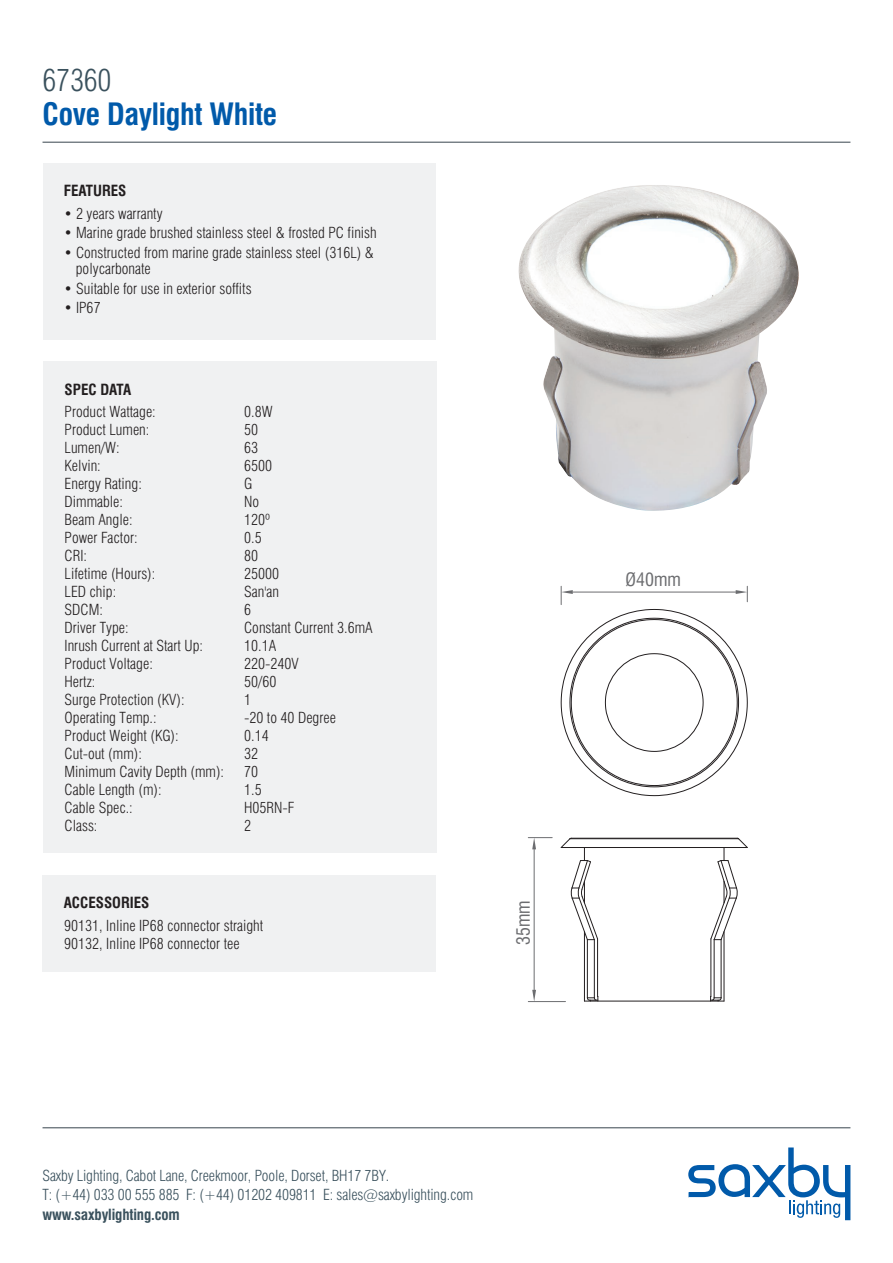
<style>
.page{position:relative;width:893px;height:1263px;background:#fff}
.page>*{position:absolute;margin:0;border:0;box-sizing:border-box;transform-origin:0 0}
.t1{font:700 condensed 30px "Swiss 721 BT";letter-spacing:-.01em;color:#015aaa}
.t2{font:300 condensed 30px "Swiss 721 BT";letter-spacing:-.01em;color:#3a515d}
.t3{font:condensed 18px "Swiss 721 BT";color:#6c6d70}
.t4{font:300 condensed 15px/16.5px "Swiss 721 BT";color:#231f20}
.t5{font:300 condensed 15px/19.5px "Swiss 721 BT";letter-spacing:-.01em;color:#3a515d}
.t6{font:700 condensed 15px "Swiss 721 BT";color:#231f20}
.t7{font:700 condensed 15px "Swiss 721 BT";letter-spacing:-.01em;color:#3a515d}
</style>
<div class="page">
<hr style="left:43px;top:142px;width:807px;height:1px;background:#38454d">
<div style="left:43px;top:163px;width:393px;height:176px;background:#f0f1f2"></div>
<div style="left:43px;top:361px;width:394px;height:492px;background:#f0f1f2"></div>
<img style="left:518px;top:185px;width:281px;height:326px">
<svg style="left:560px;top:586px;width:188px;height:210px"></svg>
<hr style="left:528px;top:1001px;width:37px;height:1px;background:#6c6d70">
<hr style="left:534px;top:849px;width:1px;height:141px;background:#6c6d70">
<svg style="left:532px;top:990px;width:4px;height:11px"></svg>
<svg style="left:528px;top:837px;width:24px;height:12px"></svg>
<hr style="left:584px;top:1001px;width:140px;height:1px;background:#231f20">
<hr style="left:584px;top:932px;width:1px;height:69px;background:#231f20">
<hr style="left:587px;top:940px;width:1px;height:58px;background:#231f20">
<hr style="left:594px;top:940px;width:1px;height:58px;background:#231f20">
<hr style="left:597px;top:939px;width:1px;height:57px;background:#231f20">
<hr style="left:710px;top:939px;width:1px;height:57px;background:#231f20">
<hr style="left:714px;top:940px;width:1px;height:58px;background:#231f20">
<hr style="left:721px;top:940px;width:1px;height:58px;background:#231f20">
<hr style="left:724px;top:932px;width:1px;height:69px;background:#231f20">
<hr style="left:561px;top:847px;width:186px;height:1px;background:#231f20">
<hr style="left:571px;top:838px;width:166px;height:1px;background:#231f20">
<svg style="left:586px;top:996px;width:13px;height:5px"></svg>
<svg style="left:560px;top:837px;width:39px;height:104px"></svg>
<svg style="left:710px;top:837px;width:38px;height:104px"></svg>
<svg style="left:710px;top:996px;width:12px;height:5px"></svg>
<svg style="left:688px;top:1147px;width:162px;height:73px"></svg>
<hr style="left:43px;top:1127px;width:807px;height:1px;background:#38454d">
<div style="left:43px;top:875px;width:393px;height:97px;background:#f0f1f2"></div>
<h1 class="t2" style="left:43px;top:62px;width:70px">67360</h1>
<h1 class="t1" style="left:43px;top:96px;width:236px">Cove Daylight White</h1>
<p class="t6" style="left:64px;top:181px;width:64px">FEATURES</p>
<p class="t4" style="left:64px;top:205px;width:100px">• 2 years warranty</p>
<p class="t4" style="left:64px;top:224px;width:314px">• Marine grade brushed stainless steel &amp; frosted PC finish</p>
<p class="t4" style="left:76px;top:244px;width:300px;text-indent:-12px">• Constructed from marine grade stainless steel (316L) &amp; polycarbonate</p>
<p class="t4" style="left:64px;top:280px;width:189px">• Suitable for use in exterior soffits</p>
<p class="t4" style="left:64px;top:299px;width:38px">• IP67</p>
<p class="t6" style="left:65px;top:380px;width:68px">SPEC DATA</p>
<p class="t4" style="left:65px;top:404px;width:93px">Product Wattage:</p>
<p class="t4" style="left:244px;top:404px;width:30px">0.8W</p>
<p class="t4" style="left:65px;top:422px;width:86px">Product Lumen:</p>
<p class="t4" style="left:244px;top:422px;width:16px">50</p>
<p class="t4" style="left:65px;top:440px;width:57px">Lumen/W:</p>
<p class="t4" style="left:244px;top:440px;width:16px">63</p>
<p class="t4" style="left:65px;top:458px;width:38px">Kelvin:</p>
<p class="t4" style="left:244px;top:458px;width:30px">6500</p>
<p class="t4" style="left:65px;top:476px;width:79px">Energy Rating:</p>
<p class="t4" style="left:244px;top:476px;width:10px">G</p>
<p class="t4" style="left:65px;top:494px;width:60px">Dimmable:</p>
<p class="t4" style="left:244px;top:494px;width:17px">No</p>
<p class="t4" style="left:65px;top:512px;width:70px">Beam Angle:</p>
<p class="t4" style="left:244px;top:512px;width:28px">120º</p>
<p class="t4" style="left:65px;top:530px;width:75px">Power Factor:</p>
<p class="t4" style="left:244px;top:530px;width:19px">0.5</p>
<p class="t4" style="left:65px;top:548px;width:24px">CRI:</p>
<p class="t4" style="left:244px;top:548px;width:16px">80</p>
<p class="t4" style="left:65px;top:566px;width:92px">Lifetime (Hours):</p>
<p class="t4" style="left:244px;top:566px;width:37px">25000</p>
<p class="t4" style="left:65px;top:584px;width:53px">LED chip:</p>
<p class="t4" style="left:244px;top:584px;width:36px">San'an</p>
<p class="t4" style="left:65px;top:602px;width:40px">SDCM:</p>
<p class="t4" style="left:244px;top:602px;width:9px">6</p>
<p class="t4" style="left:65px;top:620px;width:66px">Driver Type:</p>
<p class="t4" style="left:244px;top:620px;width:130px">Constant Current 3.6mA</p>
<p class="t4" style="left:65px;top:638px;width:140px">Inrush Current at Start Up:</p>
<p class="t4" style="left:244px;top:638px;width:34px">10.1A</p>
<p class="t4" style="left:65px;top:656px;width:90px">Product Voltage:</p>
<p class="t4" style="left:244px;top:656px;width:56px">220-240V</p>
<p class="t4" style="left:65px;top:674px;width:32px">Hertz:</p>
<p class="t4" style="left:244px;top:674px;width:34px">50/60</p>
<p class="t4" style="left:65px;top:692px;width:121px">Surge Protection (KV):</p>
<p class="t4" style="left:244px;top:692px;width:9px">1</p>
<p class="t4" style="left:65px;top:710px;width:94px">Operating Temp.:</p>
<p class="t4" style="left:244px;top:710px;width:93px">-20 to 40 Degree</p>
<p class="t4" style="left:65px;top:728px;width:116px">Product Weight (KG):</p>
<p class="t4" style="left:244px;top:728px;width:26px">0.14</p>
<p class="t4" style="left:65px;top:746px;width:79px">Cut-out (mm):</p>
<p class="t4" style="left:244px;top:746px;width:16px">32</p>
<p class="t4" style="left:65px;top:764px;width:161px">Minimum Cavity Depth (mm):</p>
<p class="t4" style="left:244px;top:764px;width:16px">70</p>
<p class="t4" style="left:65px;top:782px;width:98px">Cable Length (m):</p>
<p class="t4" style="left:244px;top:782px;width:19px">1.5</p>
<p class="t4" style="left:65px;top:800px;width:70px">Cable Spec.:</p>
<p class="t4" style="left:244px;top:800px;width:52px">H05RN-F</p>
<p class="t4" style="left:65px;top:818px;width:34px">Class:</p>
<p class="t4" style="left:244px;top:818px;width:9px">2</p>
<p class="t6" style="left:64px;top:893px;width:87px">ACCESSORIES</p>
<p class="t4" style="left:64px;top:916px;width:201px;line-height:18px">90131, Inline IP68 connector straight<br>90132, Inline IP68 connector tee</p>
<p class="t3" style="left:513px;top:945px;width:46px;rotate:-90deg">35mm</p>
<p class="t5" style="left:43px;top:1166px;width:432px">Saxby Lighting, Cabot Lane, Creekmoor, Poole, Dorset, BH17 7BY.<br>T: (+44) 033 00 555 885 F: (+44) 01202 409811 E: sales@saxbylighting.com</p>
<p class="t7" style="left:43px;top:1205px;width:139px">www.saxbylighting.com</p>
<p class="t3" style="left:626px;top:569px;width:57px">Ø40mm</p>
</div>
